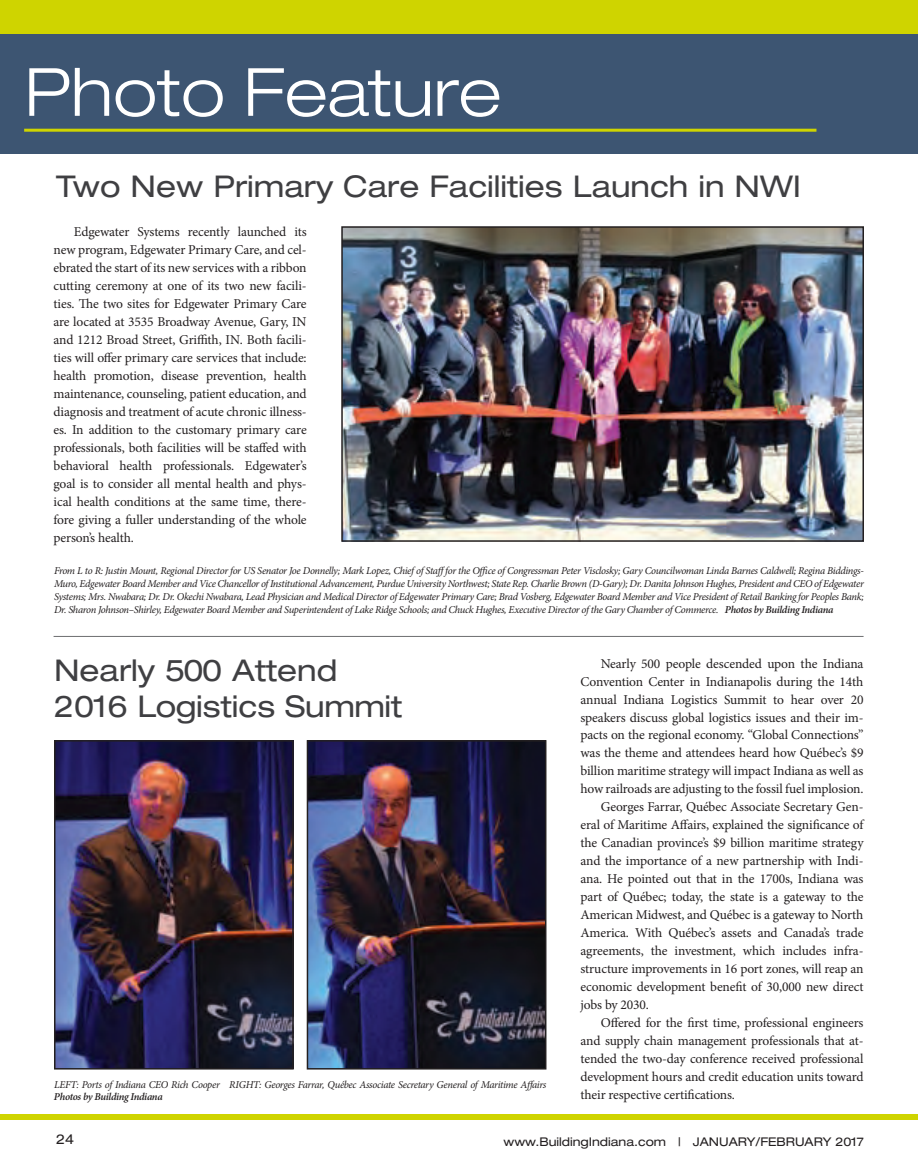
<style>
.page{position:relative;width:918px;height:1168px;background:#fff}
.page>*{position:absolute;margin:0;border:0;box-sizing:border-box;transform-origin:0 0}
.t1{font:300 expanded 66.6px "Helvetica Neue";color:#fff}
.BBUZZ_body_type_GEOR{font:expanded 30px/36px "Helvetica Neue";color:#3f3f42}
.Body_text_USE_WITH_I{font:13.5px/18px "Minion Pro";letter-spacing:-.01em;color:#231f20;text-align:justify}
.t2{font:expanded 13.5px "Helvetica Neue";color:#231f20}
.t3{font:expanded 12px "Helvetica Neue";color:#231f20}
.t4{font:italic 10.5px/12.8px "Minion Pro";letter-spacing:-.03em;color:#231f20;text-align:justify}
.s1{font-weight:600}
</style>
<div class="page">
<div style="left:0;top:1114px;width:918px;height:5px;background:#cfd400"></div>
<div style="left:0;top:0;width:918px;height:34px;background:#cfd400"></div>
<div style="left:0;top:34px;width:918px;height:119px;background:#3d5572"></div>
<hr style="left:24px;top:129px;width:792px;height:3px;background:#cfd400">
<img style="left:344px;top:229px;width:517px;height:310px">
<div style="left:341px;top:226px;width:523px;height:316px;border:2px solid #231f20"></div>
<hr style="left:54px;top:636px;width:810px;height:1px;background:#6c6d70">
<img style="left:57px;top:743px;width:234px;height:323px">
<div style="left:54px;top:740px;width:240px;height:329px;border:2px solid #231f20"></div>
<img style="left:310px;top:743px;width:233px;height:323px">
<div style="left:307px;top:740px;width:239px;height:329px;border:2px solid #231f20"></div>
<p class="t1" style="left:24px;top:52px;width:479px">Photo Feature</p>
<p class="BBUZZ_body_type_GEOR" style="left:56px;top:168px;width:747px">Two New Primary Care Facilities Launch in NWI</p>
<p class="Body_text_USE_WITH_I" style="left:54px;top:223px;width:255px;text-indent:20px">Edgewater Systems recently launched its new program, Edgewater Primary Care, and cel&shy;ebrated the start of its new services with a ribbon cutting ceremony at one of its two new facili&shy;ties. The two sites for Edgewater Primary Care are located at 3535 Broadway Avenue, Gary, IN and 1212 Broad Street, Griffith, IN. Both facili&shy;ties will offer primary care services that include: health promotion, disease prevention, health maintenance, counseling, patient education, and diagnosis and treatment of acute chronic illness&shy;es. In addition to the customary primary care professionals, both facilities will be staffed with behavioral health professionals. Edgewater’s goal is to consider all mental health and phys&shy;ical health conditions at the same time, there&shy;fore giving a fuller understanding of the whole person’s health.</p>
<p class="t4" style="left:54px;top:565px;width:811px">From L to R: Justin Mount, Regional Director for US Senator Joe Donnelly; Mark Lopez, Chief of Stafffor the Office of Congressman Peter Visclosky; Gary Councilwoman Linda Barnes Caldwell; Regina Biddings-Muro, Edgewater Board Member and Vice Chancellor of Institutional Advancement, Purdue University Northwest; State Rep. Charlie Brown (D-Gary); Dr. Danita Johnson Hughes, President and CEO of Edgewater Systems; Mrs. Nwabara; Dr. Dr. Okechi Nwabara, Lead Physician and Medical Director of Edgewater Primary Care; Brad Vosberg, Edgewater Board Member and Vice President of Retail Banking for Peoples Bank; Dr. Sharon Johnson–Shirley, Edgewater Board Member and Superintendent of Lake Ridge Schools; and Chuck Hughes, Executive Director of the Gary Chamber of Commerce. <span class="s1">Photos by Building Indiana</span></p>
<p class="BBUZZ_body_type_GEOR" style="left:54px;top:652px;width:350px">Nearly 500 Attend<br>2016 Logistics Summit</p>
<p class="Body_text_USE_WITH_I" style="left:580px;top:654px;width:285px;text-indent:20px">Nearly 500 people descended upon the Indiana Convention Center in Indianapolis during the 14th annual Indiana Logistics Summit to hear over 20 speakers discuss global logistics issues and their im&shy;pacts on the regional economy. “Global Connections” was the theme and attendees heard how Québec’s $9 billion maritime strategy will impact Indiana as well as how railroads are adjusting to the fossil fuel implosion.</p>
<p class="Body_text_USE_WITH_I" style="left:580px;top:798px;width:285px;text-indent:20px">Georges Farrar, Québec Associate Secretary Gen&shy;eral of Maritime Affairs, explained the significance of the Canadian province’s $9 billion maritime strategy and the importance of a new partnership with Indi&shy;ana. He pointed out that in the 1700s, Indiana was part of Québec; today, the state is a gateway to the American Midwest, and Québec is a gateway to North America. With Québec’s assets and Canada’s trade agreements, the investment, which includes infra&shy;structure improvements in 16 port zones, will reap an economic development benefit of 30,000 new direct jobs by 2030.</p>
<p class="Body_text_USE_WITH_I" style="left:580px;top:1014px;width:285px;text-indent:20px">Offered for the first time, professional engineers and supply chain management professionals that at&shy;tended the two-day conference received professional development hours and credit education units toward their respective certifications.</p>
<p class="t4" style="left:54px;top:1078px;width:494px">LEFT: Ports of Indiana CEO Rich Cooper RIGHT: Georges Farrar, Québec Associate Secretary General of Maritime Affairs<br><span class="s1">Photos by Building Indiana</span></p>
<p class="t2" style="left:56px;top:1131px;width:20px">24</p>
<p class="t3" style="left:503px;top:1134px;width:362px">www.BuildingIndiana.com | JANUARY/FEBRUARY 2017</p>
</div>
